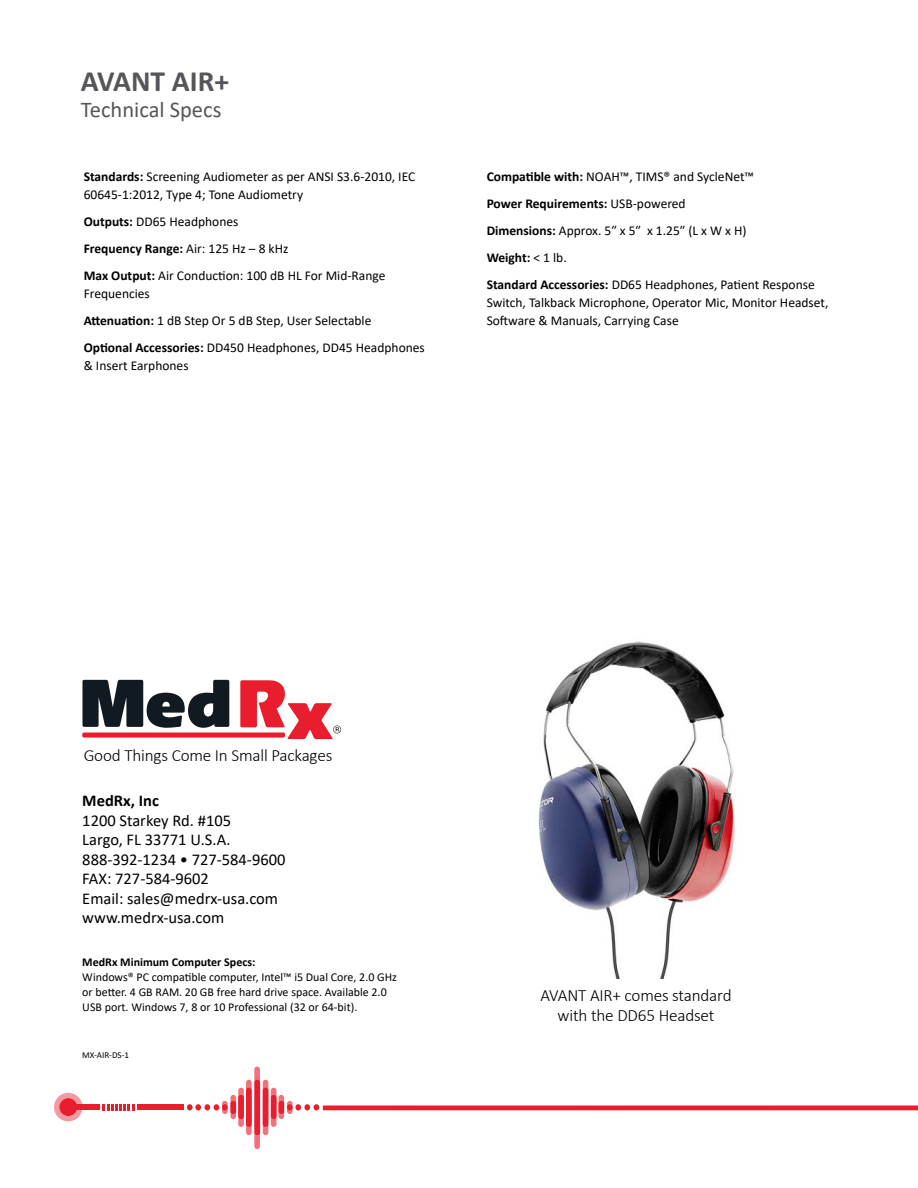
<style>
.page{position:relative;width:918px;height:1188px;background:#fff}
.page>*{position:absolute;margin:0;border:0;box-sizing:border-box;transform-origin:0 0}
.t1{font:700 29.55px "Calibri";color:#54565b}
.t2{font:22.5px "Calibri";color:#54565b}
.t3{font:300 17.25px/20.7px "Calibri";letter-spacing:-.01em;color:#000;text-align:center}
.t4{font:16.5px/19.5px "Calibri";color:#000}
.t5{font:700 16.5px "Calibri";color:#000}
.t6{font:13.5px/27px "Calibri";color:#000}
.t7{font:12px/15px "Calibri";color:#000}
.t8{font:700 12px "Calibri";color:#000}
.t9{font:9px "Calibri";color:#000}
.s1{font-weight:700}
</style>
<div class="page">
<img style="left:538px;top:641px;width:197px;height:338px">
<div style="left:82px;top:733px;width:203px;height:5px;background:#e81d2d;border-radius:2px"></div>
<svg style="left:82px;top:680px;width:147px;height:48px"></svg>
<svg style="left:240px;top:680px;width:101px;height:59px"></svg>
<svg style="left:54px;top:1093px;width:29px;height:28px"></svg>
<div style="left:137px;top:1105px;width:47px;height:5px;background:#e81d2d"></div>
<div style="left:187px;top:1104px;width:6px;height:7px;background:#e81d2d;border-radius:50%"></div>
<div style="left:195px;top:1104px;width:6px;height:7px;background:#e81d2d;border-radius:50%"></div>
<div style="left:204px;top:1104px;width:6px;height:7px;background:#e81d2d;border-radius:50%"></div>
<svg style="left:214px;top:1104px;width:5px;height:7px"></svg>
<svg style="left:222px;top:1101px;width:6px;height:13px"></svg>
<div style="left:230px;top:1095px;width:6px;height:24px;background:#f0727c;border-radius:3px"></div>
<div style="left:230px;top:1101px;width:6px;height:13px;background:#e81d2d;border-radius:3px"></div>
<svg style="left:238px;top:1088px;width:6px;height:39px"></svg>
<svg style="left:246px;top:1080px;width:6px;height:55px"></svg>
<svg style="left:254px;top:1067px;width:6px;height:82px"></svg>
<svg style="left:263px;top:1080px;width:5px;height:55px"></svg>
<svg style="left:271px;top:1088px;width:6px;height:39px"></svg>
<div style="left:278px;top:1095px;width:6px;height:24px;background:#f0727c;border-radius:3px"></div>
<div style="left:279px;top:1101px;width:5px;height:13px;background:#e81d2d;border-radius:3px"></div>
<svg style="left:287px;top:1101px;width:6px;height:13px"></svg>
<div style="left:295px;top:1104px;width:6px;height:7px;background:#e81d2d;border-radius:50%"></div>
<div style="left:304px;top:1104px;width:6px;height:7px;background:#e81d2d;border-radius:50%"></div>
<svg style="left:314px;top:1104px;width:604px;height:7px;background:#ef646f"></svg>
<svg style="left:103px;top:1104px;width:31px;height:7px"></svg>
<div style="left:68px;top:1105px;width:32px;height:5px;background:#e81d2d"></div>
<h1 class="t1" style="left:81px;top:60px;width:150px">AVANT AIR+</h1>
<h2 class="t2" style="left:81px;top:94px;width:142px">Technical Specs</h2>
<p class="t6" style="left:84px;top:167px;width:333px;line-height:18px"><span class="s1">Standards:</span> Screening Audiometer as per ANSI S3.6-2010, IEC<br>60645-1:2012, Type 4; Tone Audiometry</p>
<p class="t6" style="left:84px;top:207px;width:303px"><span class="s1">Outputs:</span> DD65 Headphones<br><span class="s1">Frequency Range:</span> Air: 125 Hz – 8 kHz<br><span class="s1">Max Output:</span> Air Conduction: 100 dB HL For Mid-Range</p>
<p class="t6" style="left:84px;top:279px;width:343px">Frequencies<br><span class="s1">Attenuation:</span> 1 dB Step Or 5 dB Step, User Selectable<br><span class="s1">Optional Accessories:</span> DD450 Headphones, DD45 Headphones</p>
<p class="t6" style="left:84px;top:351px;width:106px">&amp; Insert Earphones</p>
<p class="t6" style="left:487px;top:162px;width:330px"><span class="s1">Compatible with:</span> NOAH™, TIMS® and SycleNet™<br><span class="s1">Power Requirements:</span> USB-powered<br><span class="s1">Dimensions:</span> Approx. 5″ x 5″ x 1.25″ (L x W x H)<br><span class="s1">Weight:</span> &lt; 1 lb.<br><span class="s1">Standard Accessories:</span> DD65 Headphones, Patient Response</p>
<p class="t6" style="left:487px;top:293px;width:343px;line-height:18px">Switch, Talkback Microphone, Operator Mic, Monitor Headset,<br>Software &amp; Manuals, Carrying Case</p>
<p class="t3" style="left:84px;top:745px;width:250px">Good Things Come In Small Packages</p>
<p class="t5" style="left:82px;top:789px;width:78px">MedRx, Inc</p>
<p class="t4" style="left:82px;top:810px;width:205px">1200 Starkey Rd. #105<br>Largo, FL 33771 U.S.A.<br>888-392-1234 • 727-584-9600<br>FAX: 727-584-9602<br>Email: sales@medrx-usa.com www.medrx-usa.com</p>
<p class="t8" style="left:82px;top:954px;width:175px">MedRx Minimum Computer Specs:</p>
<p class="t7" style="left:82px;top:970px;width:316px">Windows® PC compatible computer, Intel™ i5 Dual Core, 2.0 GHz or better. 4 GB RAM. 20 GB free hard drive space. Available 2.0<br>USB port. Windows 7, 8 or 10 Professional (32 or 64-bit).</p>
<p class="t9" style="left:82px;top:1048px;width:48px">MX-AIR-DS-1</p>
<p class="t3" style="left:540px;top:984px;width:193px">AVANT AIR+ comes standard with the DD65 Headset</p>
</div>
